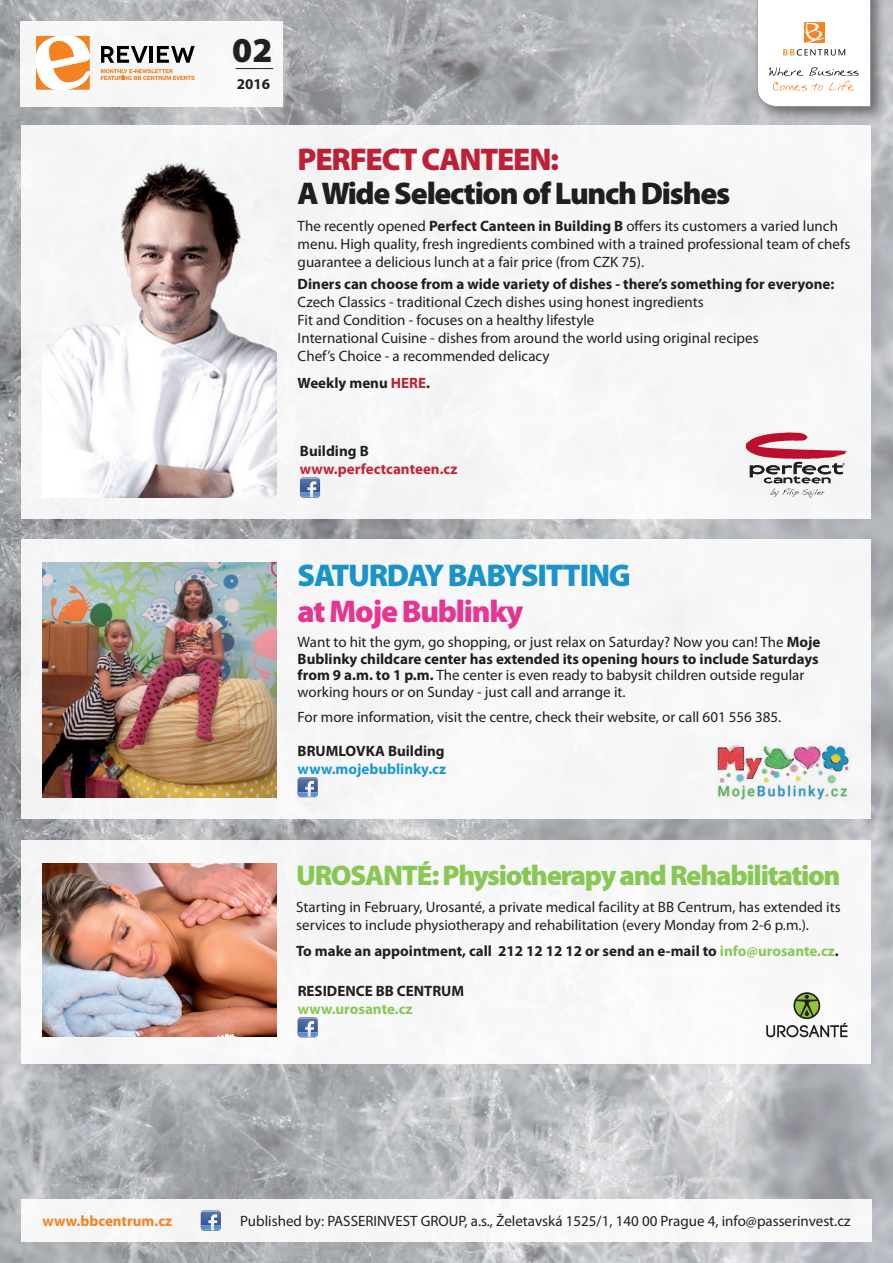
<style>
.page{position:relative;width:893px;height:1263px;background:#fff}
.page>*{position:absolute;margin:0;border:0;box-sizing:border-box;transform-origin:0 0}
.t1{font:900 35.1px "Myriad Pro";color:#231f20}
.t2{font:900 31.5px "Myriad Pro";letter-spacing:-.04em;color:#231f20}
.t3{font:900 31.5px "Myriad Pro";letter-spacing:-.04em;color:#1b99cf}
.t4{font:900 31.5px "Myriad Pro";letter-spacing:-.04em;color:#c52338}
.t5{font:900 31.5px "Myriad Pro";letter-spacing:-.04em;color:#ed3896}
.t6{font:900 28.5px "Myriad Pro";letter-spacing:-.045em;color:#88c756}
.t7{font:15px/18px "Myriad Pro";color:#231f20}
.t8{font:700 15px "Myriad Pro";color:#231f20}
.t9{font:700 15px "Myriad Pro";color:#c52338}
.t10{font:700 15px "Myriad Pro";color:#1b99cf}
.t11{font:700 15px "Myriad Pro";color:#f58220}
.t12{font:700 15px "Myriad Pro";color:#88c756}
.s1{font-weight:700}
.s2{color:#c52338}
.s3{color:#88c756}
</style>
<div class="page">
<img style="left:0;top:0;width:893px;height:1263px">
<div style="left:22px;top:1199px;width:850px;height:43px;background:#f7f7f8"></div>
<div style="left:21px;top:21px;width:262px;height:86px;background:#f7f7f7"></div>
<hr style="left:236px;top:68px;width:37px;height:1px;background:#231f20">
<svg style="left:201px;top:1210px;width:20px;height:20px"></svg>
<div style="left:754px;top:0;width:132px;height:122px;background:#231f20;opacity:.5"></div>
<svg style="left:757px;top:0;width:114px;height:107px"></svg>
<div style="left:22px;top:125px;width:849px;height:394px;background:#f6f6f7"></div>
<img style="left:46px;top:162px;width:230px;height:336px">
<div style="left:22px;top:539px;width:849px;height:280px;background:#f7f7f7"></div>
<img style="left:43px;top:563px;width:233px;height:235px">
<svg style="left:300px;top:477px;width:20px;height:21px"></svg>
<img style="left:717px;top:745px;width:133px;height:55px">
<div style="left:21px;top:840px;width:850px;height:223px;background:#f7f7f8"></div>
<img style="left:43px;top:864px;width:233px;height:172px">
<svg style="left:745px;top:432px;width:102px;height:66px"></svg>
<svg style="left:766px;top:992px;width:81px;height:45px"></svg>
<svg style="left:101px;top:46px;width:47px;height:17px"></svg>
<hr style="left:150px;top:46px;width:3px;height:17px;background:#000">
<svg style="left:157px;top:46px;width:38px;height:17px"></svg>
<svg style="left:36px;top:36px;width:54px;height:54px"></svg>
<svg style="left:101px;top:69px;width:94px;height:11px"></svg>
<svg style="left:298px;top:777px;width:20px;height:20px"></svg>
<svg style="left:298px;top:1017px;width:20px;height:20px"></svg>
<h1 class="t1" style="left:232px;top:30px;width:42px">02</h1>
<p class="t8" style="left:237px;top:74px;width:35px">2016</p>
<h2 class="t4" style="left:298px;top:141px;width:263px">PERFECT CANTEEN:</h2>
<h2 class="t2" style="left:298px;top:176px;width:434px">A Wide Selection of Lunch Dishes</h2>
<p class="t7" style="left:298px;top:217px;width:554px">The recently opened <span class="s1">Perfect Canteen in Building B</span> offers its customers a varied lunch menu. High quality, fresh ingredients combined with a trained professional team of chefs guarantee a delicious lunch at a fair price (from CZK 75).</p>
<p class="t8" style="left:298px;top:274px;width:538px">Diners can choose from a wide variety of dishes - there’s something for everyone:</p>
<p class="t7" style="left:298px;top:293px;width:462px">Czech Classics - traditional Czech dishes using honest ingredients<br>Fit and Condition - focuses on a healthy lifestyle<br>International Cuisine - dishes from around the world using original recipes Chef’s Choice - a recommended delicacy</p>
<p class="t8" style="left:298px;top:373px;width:134px">Weekly menu <span class="s2">HERE</span>.</p>
<p class="t8" style="left:300px;top:442px;width:70px">Building B</p>
<p class="t9" style="left:300px;top:460px;width:159px">www.perfectcanteen.cz</p>
<h2 class="t3" style="left:298px;top:558px;width:335px">SATURDAY BABYSITTING</h2>
<h2 class="t5" style="left:298px;top:594px;width:227px">at Moje Bublinky</h2>
<p class="t7" style="left:298px;top:634px;width:524px;line-height:16.5px">Want to hit the gym, go shopping, or just relax on Saturday? Now you can! The <span class="s1">Moje Bublinky childcare center has extended its opening hours to include Saturdays from 9 a.m. to 1 p.m.</span> The center is even ready to babysit children outside regular working hours or on Sunday - just call and arrange it.</p>
<p class="t7" style="left:298px;top:708px;width:485px">For more information, visit the centre, check their website, or call 601 556 385.</p>
<p class="t8" style="left:298px;top:741px;width:149px">BRUMLOVKA Building</p>
<p class="t10" style="left:298px;top:759px;width:150px">www.mojebublinky.cz</p>
<h3 class="t6" style="left:296px;top:859px;width:546px">UROSANTÉ: Physiotherapy and Rehabilitation</h3>
<p class="t7" style="left:296px;top:897px;width:546px">Starting in February, Urosanté, a private medical facility at BB Centrum, has extended its services to include physiotherapy and rehabilitation (every Monday from 2-6 p.m.).</p>
<p class="t8" style="left:296px;top:941px;width:544px">To make an appointment, call 212 12 12 12 or send an e-mail to <span class="s3">info@urosante.cz</span>.</p>
<p class="t8" style="left:298px;top:981px;width:168px">RESIDENCE BB CENTRUM</p>
<p class="t12" style="left:298px;top:999px;width:116px">www.urosante.cz</p>
<p class="t11" style="left:43px;top:1211px;width:131px">www.bbcentrum.cz</p>
<p class="t7" style="left:240px;top:1212px;width:612px">Published by: PASSERINVEST GROUP, a.s., Želetavská 1525/1, 140 00 Prague 4, info@passerinvest.cz</p>
</div>
